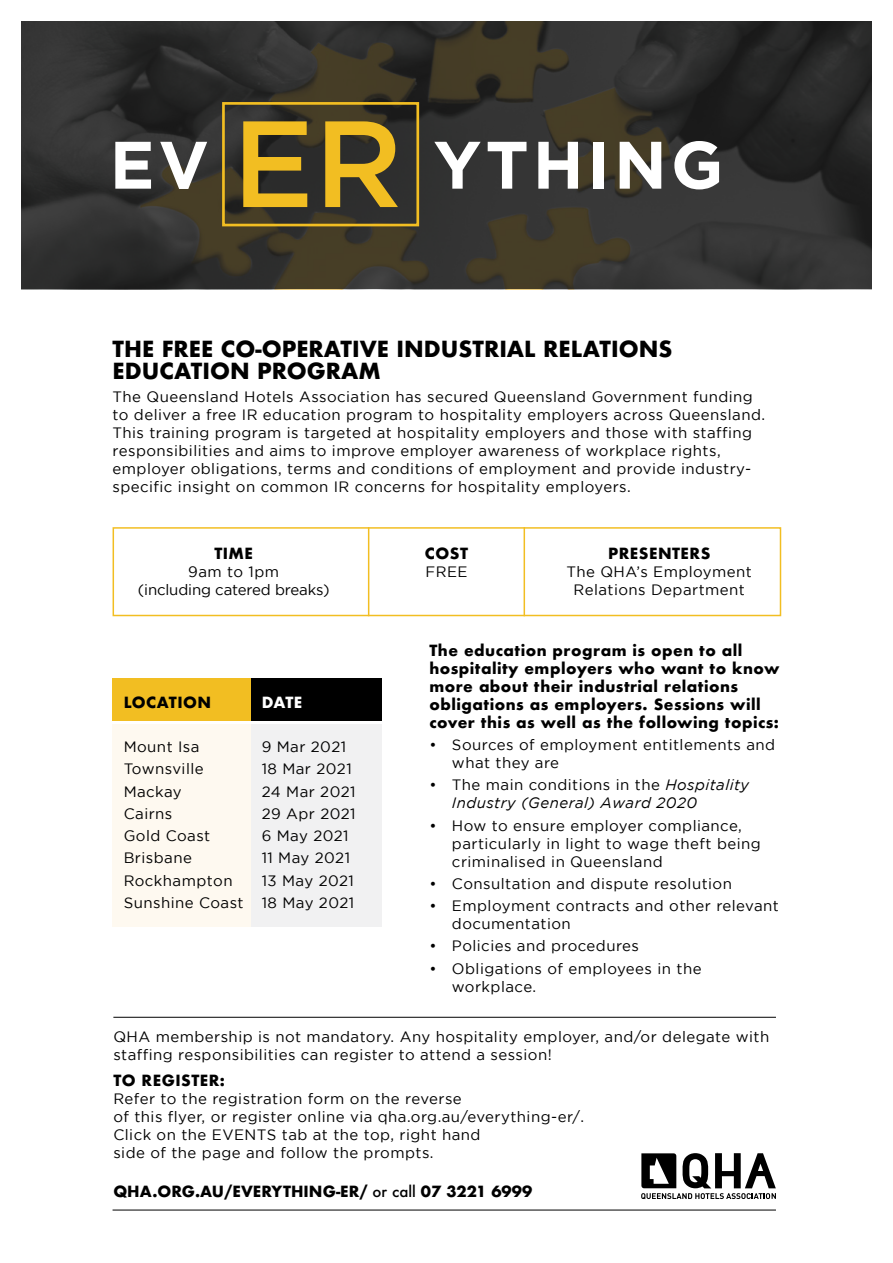
<style>
.page{position:relative;width:893px;height:1263px;background:#fff}
.page>*{position:absolute;margin:0;border:0;box-sizing:border-box;transform-origin:0 0}
.t1{font:700 66.9px "Gotham";letter-spacing:.06em;color:#fff}
.t2{font:700 21.6px/21.6px "Futura";color:#000}
.t3{font:15px/18px "Gotham";letter-spacing:.03em;color:#000}
.t4{font:700 15px/18px "Futura";letter-spacing:.03em;color:#000}
.t5{font:italic 15px/18px "Gotham";letter-spacing:.03em;color:#000}
.t6{font:700 15px "Futura";color:#000}
.t7{font:15px/18px "Gotham";letter-spacing:-.01em;color:#000;text-align:center}
.t8{font:700 15px "Futura";color:#fff}
.s1{font-style:normal}
.s2{font-weight:500}
</style>
<div class="page">
<div style="left:247px;top:679px;width:135px;height:42px;background:#000"></div>
<div style="left:113px;top:679px;width:138px;height:42px;background:#f2be22"></div>
<div style="left:247px;top:724px;width:135px;height:203px;background:#f1f1f2"></div>
<div style="left:113px;top:724px;width:138px;height:203px;background:#fef9f0"></div>
<svg style="left:21px;top:21px;width:851px;height:268px;background:#33312d"></svg>
<div style="left:222px;top:102px;width:197px;height:124px;border:3px solid #f2be22"></div>
<svg style="left:243px;top:121px;width:155px;height:86px;background:#8f7526"></svg>
<hr style="left:113px;top:1210px;width:663px;height:1px;background:#000">
<hr style="left:368px;top:527px;width:1px;height:89px;background:#f2be22">
<hr style="left:524px;top:527px;width:1px;height:89px;background:#f2be22">
<div style="left:113px;top:527px;width:668px;height:89px;border:2px solid #f2be22"></div>
<hr style="left:113px;top:1017px;width:663px;height:1px;background:#000">
<svg style="left:641px;top:1153px;width:135px;height:46px"></svg>
<h1 class="t1" style="left:110px;top:126px;width:101px">EV</h1>
<h1 class="t1" style="left:433px;top:126px;width:291px">YTHING</h1>
<h2 class="t2" style="left:113px;top:338px;width:561px">THE FREE CO-OPERATIVE INDUSTRIAL RELATIONS<br>EDUCATION PROGRAM</h2>
<p class="t3" style="left:113px;top:387px;width:654px">The Queensland Hotels Association has secured Queensland Government funding to deliver a free IR education program to hospitality employers across Queensland.<br>This training program is targeted at hospitality employers and those with staffing responsibilities and aims to improve employer awareness of workplace rights, employer obligations, terms and conditions of employment and provide industry&shy;specific insight on common IR concerns for hospitality employers.</p>
<p class="t4" style="left:214px;top:544px;width:40px">TIME</p>
<p class="t7" style="left:138px;top:562px;width:193px">9am to 1pm<br>(including catered breaks)</p>
<p class="t4" style="left:124px;top:693px;width:89px">LOCATION</p>
<p class="t8" style="left:262px;top:691px;width:42px">DATE</p>
<p class="t3" style="left:124px;top:737px;width:77px">Mount Isa</p>
<p class="t3" style="left:262px;top:737px;width:86px">9 Mar 2021</p>
<p class="t3" style="left:124px;top:760px;width:82px">Townsville</p>
<p class="t3" style="left:262px;top:760px;width:92px">18 Mar 2021</p>
<p class="t3" style="left:124px;top:782px;width:60px">Mackay</p>
<p class="t3" style="left:262px;top:782px;width:95px">24 Mar 2021</p>
<p class="t3" style="left:124px;top:804px;width:50px">Cairns</p>
<p class="t3" style="left:262px;top:804px;width:95px">29 Apr 2021</p>
<p class="t3" style="left:124px;top:826px;width:88px">Gold Coast</p>
<p class="t3" style="left:262px;top:826px;width:88px">6 May 2021</p>
<p class="t3" style="left:124px;top:849px;width:70px">Brisbane</p>
<p class="t3" style="left:262px;top:849px;width:90px">11 May 2021</p>
<p class="t3" style="left:124px;top:871px;width:110px">Rockhampton</p>
<p class="t3" style="left:124px;top:869px;width:232px;line-height:22.2px;text-align:right">13 May 2021<br>Sunshine Coast 18 May 2021</p>
<p class="t4" style="left:425px;top:544px;width:45px">COST</p>
<p class="t3" style="left:425px;top:562px;width:44px">FREE</p>
<p class="t4" style="left:608px;top:544px;width:104px">PRESENTERS</p>
<p class="t3" style="left:566px;top:562px;width:187px;text-align:center">The QHA’s Employment<br>Relations Department</p>
<p class="t4" style="left:429px;top:641px;width:351px">The education program is open to all hospitality employers who want to know more about their industrial relations obligations as employers. Sessions will cover this as well as the following topics:</p>
<p class="t3" style="left:452px;top:736px;width:325px;text-indent:-22px">• Sources of employment entitlements and what they are</p>
<p class="t5" style="left:452px;top:776px;width:299px;text-indent:-22px"><span class="s1">• The main conditions in the</span> Hospitality<br>Industry (General) Award 2020</p>
<p class="t3" style="left:452px;top:816px;width:310px;text-indent:-22px">• How to ensure employer compliance, particularly in light to wage theft being criminalised in Queensland</p>
<p class="t3" style="left:429px;top:874px;width:304px">• Consultation and dispute resolution</p>
<p class="t3" style="left:452px;top:897px;width:329px;text-indent:-22px">• Employment contracts and other relevant documentation</p>
<p class="t3" style="left:429px;top:937px;width:211px">• Policies and procedures</p>
<p class="t3" style="left:452px;top:959px;width:251px;text-indent:-22px">• Obligations of employees in the workplace.</p>
<p class="t3" style="left:113px;top:1027px;width:657px">QHA membership is not mandatory. Any hospitality employer, and/or delegate with staffing responsibilities can register to attend a session!</p>
<p class="t4" style="left:113px;top:1071px;width:113px">TO REGISTER:</p>
<p class="t3" style="left:113px;top:1090px;width:472px">Refer to the registration form on the reverse<br>of this flyer, or register online via qha.org.au/everything-er/.<br>Click on the EVENTS tab at the top, right hand<br>side of the page and follow the prompts.</p>
<p class="t6" style="left:113px;top:1181px;width:420px">QHA.ORG.AU/EVERYTHING-ER/ <span class="s2">or call</span> 07 3221 6999</p>
</div>
